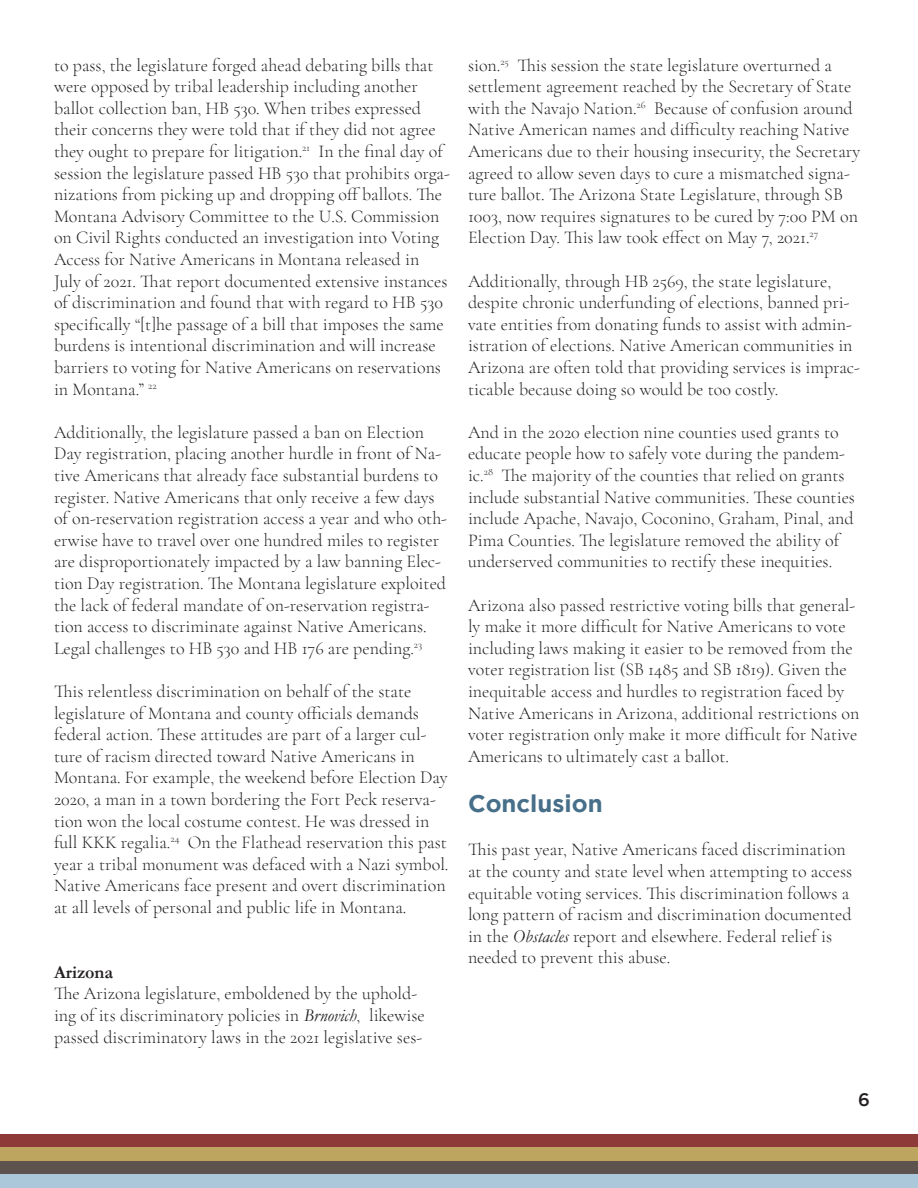
<style>
.page{position:relative;width:918px;height:1188px;background:#fff}
.page>*{position:absolute;margin:0;border:0;box-sizing:border-box;transform-origin:0 0}
.t1{font:700 24px "Gotham";color:#476f8a}
.t2{font:300 18px/21.6px "Cormorant Garamond";color:#231f20}
.t3{font:700 18px "Garamond";color:#231f20}
.t4{font:500 18px "Gotham";color:#231f20}
.s1{font-family:"Garamond";font-weight:400;font-style:italic}
</style>
<div class="page">
<div style="left:0;top:1135px;width:918px;height:12px;background:#8e3a38"></div>
<div style="left:0;top:1148px;width:918px;height:13px;background:#bda45f"></div>
<div style="left:0;top:1161px;width:918px;height:13px;background:#5c534e"></div>
<div style="left:0;top:1174px;width:918px;height:14px;background:#abc7da"></div>
<p class="t2" style="left:54px;top:54px;width:397px">to pass, the legislature forged ahead debating bills that were opposed by tribal leadership including another ballot collection ban, HB 530. When tribes expressed their concerns they were told that if they did not agree they ought to prepare for litigation.<sup>21</sup> In the final day of session the legislature passed HB 530 that prohibits orga&shy;nizations from picking up and dropping off ballots. The Montana Advisory Committee to the U.S. Commission on Civil Rights conducted an investigation into Voting Access for Native Americans in Montana released in July of 2021. That report documented extensive instances of discrimination and found that with regard to HB 530 specifically “[t]he passage of a bill that imposes the same burdens is intentional discrimination and will increase barriers to voting for Native Americans on reservations in Montana.” <sup>22</sup></p>
<p class="t2" style="left:54px;top:421px;width:395px">Additionally, the legislature passed a ban on Election Day registration, placing another hurdle in front of Na&shy;tive Americans that already face substantial burdens to register. Native Americans that only receive a few days of on-reservation registration access a year and who oth&shy;erwise have to travel over one hundred miles to register are disproportionately impacted by a law banning Elec&shy;tion Day registration. The Montana legislature exploited the lack of federal mandate of on-reservation registra&shy;tion access to discriminate against Native Americans.<br>Legal challenges to HB 530 and HB 176 are pending.<sup>23</sup></p>
<p class="t2" style="left:54px;top:680px;width:396px">This relentless discrimination on behalf of the state legislature of Montana and county officials demands federal action. These attitudes are part of a larger cul&shy;ture of racism directed toward Native Americans in Montana. For example, the weekend before Election Day 2020, a man in a town bordering the Fort Peck reserva&shy;tion won the local costume contest. He was dressed in full KKK regalia.<sup>24</sup> On the Flathead reservation this past year a tribal monument was defaced with a Nazi symbol.<br>Native Americans face present and overt discrimination at all levels of personal and public life in Montana.</p>
<p class="t3" style="left:54px;top:960px;width:61px">Arizona</p>
<p class="t2" style="left:54px;top:983px;width:372px">The Arizona legislature, emboldened by the uphold&shy;ing of its discriminatory policies in <span class="s1">Brnovich</span>, likewise passed discriminatory laws in the 2021 legislative ses-</p>
<p class="t2" style="left:468px;top:54px;width:394px">sion.<sup>25</sup> This session the state legislature overturned a settlement agreement reached by the Secretary of State with the Navajo Nation.<sup>26</sup> Because of confusion around Native American names and difficulty reaching Native Americans due to their housing insecurity, the Secretary agreed to allow seven days to cure a mismatched signa&shy;ture ballot. The Arizona State Legislature, through SB 1003, now requires signatures to be cured by 7:00 PM on Election Day. This law took effect on May 7, 2021.<sup>27</sup></p>
<p class="t2" style="left:468px;top:270px;width:394px">Additionally, through HB 2569, the state legislature, despite chronic underfunding of elections, banned pri&shy;vate entities from donating funds to assist with admin&shy;istration of elections. Native American communities in Arizona are often told that providing services is imprac&shy;ticable because doing so would be too costly.</p>
<p class="t2" style="left:468px;top:421px;width:389px">And in the 2020 election nine counties used grants to educate people how to safely vote during the pandem&shy;ic.<sup>28</sup> The majority of the counties that relied on grants include substantial Native communities. These counties include Apache, Navajo, Coconino, Graham, Pinal, and Pima Counties. The legislature removed the ability of underserved communities to rectify these inequities.</p>
<p class="t2" style="left:468px;top:594px;width:393px">Arizona also passed restrictive voting bills that general&shy;ly make it more difficult for Native Americans to vote including laws making it easier to be removed from the voter registration list (SB 1485 and SB 1819). Given the inequitable access and hurdles to registration faced by Native Americans in Arizona, additional restrictions on voter registration only make it more difficult for Native Americans to ultimately cast a ballot.</p>
<p class="t1" style="left:468px;top:790px;width:136px">Conclusion</p>
<p class="t2" style="left:468px;top:839px;width:386px">This past year, Native Americans faced discrimination at the county and state level when attempting to access equitable voting services. This discrimination follows a long pattern of racism and discrimination documented in the <span class="s1">Obstacles</span> report and elsewhere. Federal relief is needed to prevent this abuse.</p>
<p class="t4" style="left:858px;top:1090px;width:13px">6</p>
</div>
